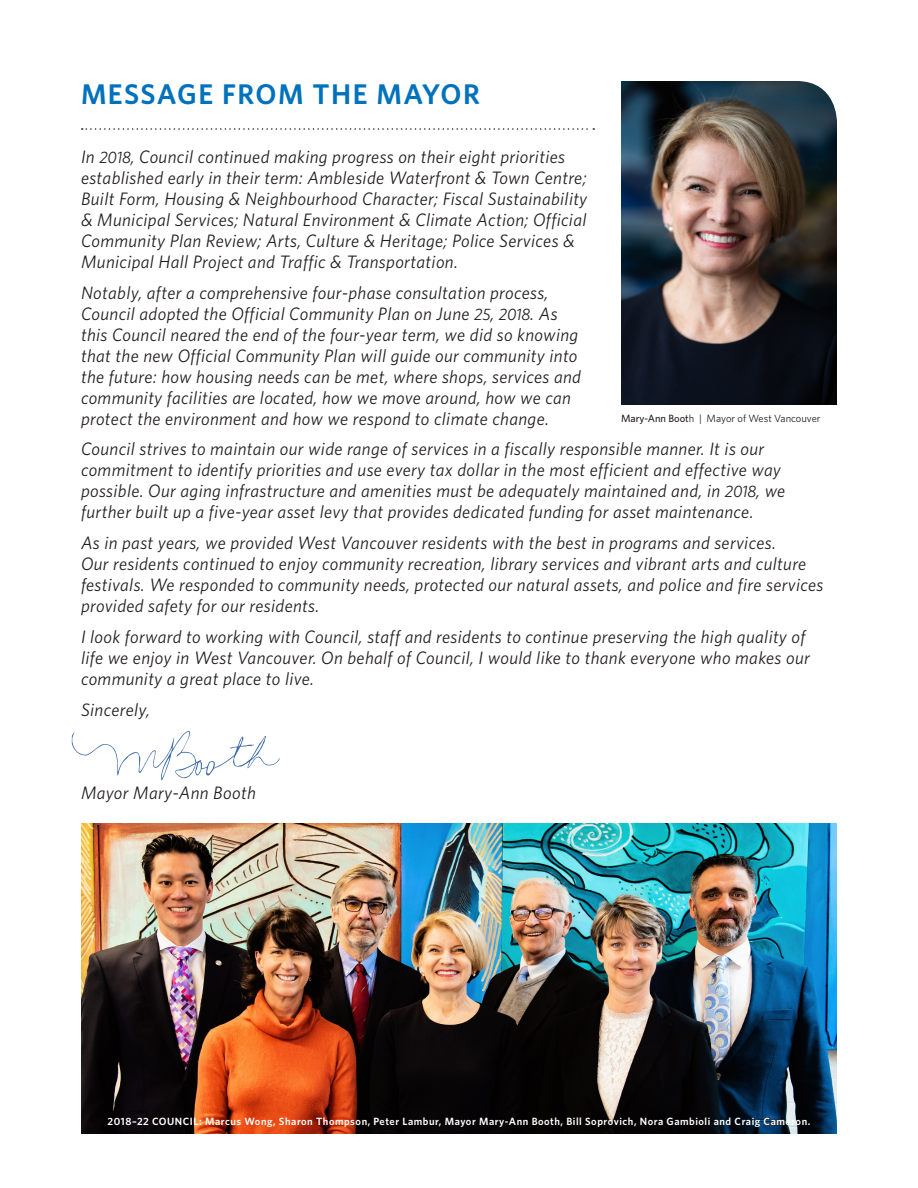
<style>
.page{position:relative;width:918px;height:1188px;background:#fff}
.page>*{position:absolute;margin:0;border:0;box-sizing:border-box;transform-origin:0 0}
.heads{font:600 28.5px "Whitney";letter-spacing:.05em;color:#0072bc}
.letters{font:italic 18px/21px "Whitney";letter-spacing:.02em;color:#231f20}
.body{font:600 10.5px "Whitney";letter-spacing:.05em;color:#fff}
.body-2{font:10.5px "Whitney";color:#231f20}
.s1{font-size:16.5px}
.s2{font-weight:500}
</style>
<div class="page">
<img style="left:621px;top:81px;width:216px;height:324px">
<img style="left:81px;top:824px;width:756px;height:310px">
<svg style="left:82px;top:128px;width:512px;height:2px"></svg>
<svg style="left:763px;top:1117px;width:22px;height:9px"></svg>
<svg style="left:71px;top:730px;width:209px;height:50px"></svg>
<p class="heads" style="left:81px;top:77px;width:400px">MESSAGE FROM THE MAYOR</p>
<p class="letters" style="left:81px;top:146px;width:508px">In <span class="s1">2018</span>, Council continued making progress on their eight priorities established early in their term: Ambleside Waterfront &amp; Town Centre; Built Form, Housing &amp; Neighbourhood Character; Fiscal Sustainability &amp; Municipal Services; Natural Environment &amp; Climate Action; Official Community Plan Review; Arts, Culture &amp; Heritage; Police Services &amp; Municipal Hall Project and Traffic &amp; Transportation.</p>
<p class="letters" style="left:81px;top:282px;width:502px">Notably, after a comprehensive four-phase consultation process, Council adopted the Official Community Plan on June <span class="s1">25</span>, <span class="s1">2018</span>. As this Council neared the end of the four-year term, we did so knowing that the new Official Community Plan will guide our community into the future: how housing needs can be met, where shops, services and community facilities are located, how we move around, how we can protect the environment and how we respond to climate change.</p>
<p class="letters" style="left:81px;top:438px;width:706px">Council strives to maintain our wide range of services in a fiscally responsible manner. It is our commitment to identify priorities and use every tax dollar in the most efficient and effective way possible. Our aging infrastructure and amenities must be adequately maintained and, in <span class="s1">2018</span>, we further built up a five-year asset levy that provides dedicated funding for asset maintenance.</p>
<p class="letters" style="left:81px;top:532px;width:744px">As in past years, we provided West Vancouver residents with the best in programs and services.<br>Our residents continued to enjoy community recreation, library services and vibrant arts and culture festivals. We responded to community needs, protected our natural assets, and police and fire services provided safety for our residents.</p>
<p class="letters" style="left:81px;top:626px;width:730px">I look forward to working with Council, staff and residents to continue preserving the high quality of life we enjoy in West Vancouver. On behalf of Council, I would like to thank everyone who makes our community a great place to live.</p>
<p class="letters" style="left:81px;top:699px;width:71px">Sincerely,</p>
<p class="body-2" style="left:621px;top:412px;width:201px"><span class="s2">Mary-Ann Boot</span>h | Mayor of West Vancouver</p>
<p class="letters" style="left:81px;top:782px;width:176px">Mayor Mary-Ann Booth</p>
<p class="body" style="left:108px;top:1115px;width:703px">2018–22 COUNCIL: Marcus Wong, Sharon Thompson, Peter Lambur, Mayor Mary-Ann Booth, Bill Soprovich, Nora Gambioli and Craig Cameron.</p>
</div>
